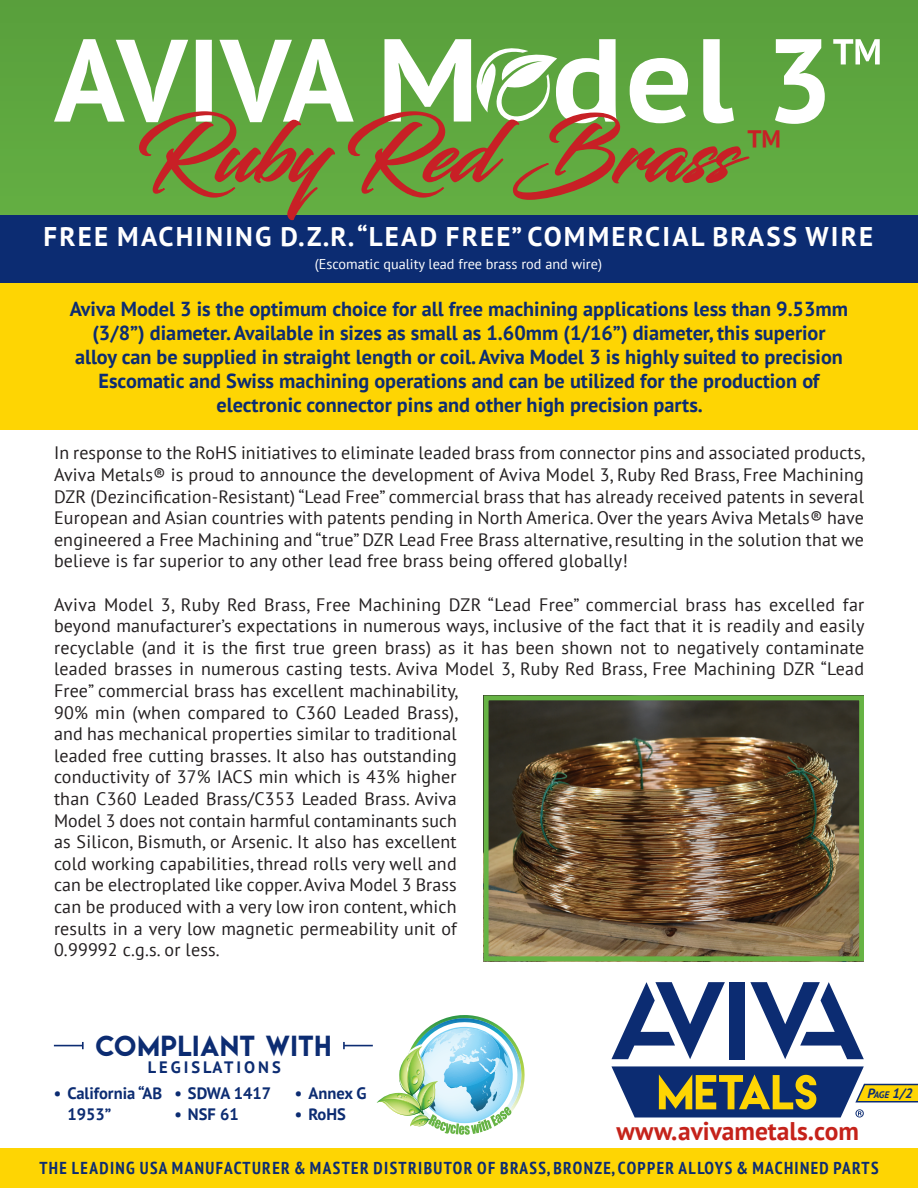
<style>
.page{position:relative;width:918px;height:1188px;background:#fff}
.page>*{position:absolute;margin:0;border:0;box-sizing:border-box;transform-origin:0 0}
.t1{font:82.5px "Blacksword";color:#c82026}
.t2{font:700 27px "PT Sans";letter-spacing:.08em;color:#fff}
.t3{font:25.8px "Lemon Milk";letter-spacing:.035em;color:#0c2c72}
.t4{font:700 25.5px "PT Sans";color:#c5221a}
.t5{font:700 20.25px/24px "PT Sans";color:#0c2c72;text-align:center}
.t6{font:18px/21.6px "PT Sans";letter-spacing:.01em;color:#231f20;text-align:justify}
.t7{font:700 condensed 17.25px "PT Sans";letter-spacing:.08em;color:#0c2c72}
.t8{font:700 16.5px/21px "PT Sans";color:#0c2c72}
.t9{font:700 16.5px "PT Sans";letter-spacing:.18em;color:#0c2c72}
.t10{font:14.25px "PT Sans";color:#fff}
.t11{font:italic 700 9.45px "PT Sans";color:#0c2c72}
.s1{font-size:13.5px}
</style>
<div class="page">
<div style="left:0;top:0;width:918px;height:267px;background:linear-gradient(to right,#59a03c,#5ca43e)"></div>
<img style="left:490px;top:702px;width:368px;height:253px">
<div style="left:484px;top:696px;width:380px;height:265px;border:5px solid #66b344"></div>
<div style="left:0;top:1149px;width:918px;height:39px;background:#fed503"></div>
<div style="left:0;top:283px;width:918px;height:147px;background:#fed503"></div>
<div style="left:730px;top:982px;width:15px;height:77px;background:#0c2c72"></div>
<svg style="left:611px;top:982px;width:114px;height:77px"></svg>
<svg style="left:750px;top:982px;width:114px;height:77px"></svg>
<svg style="left:611px;top:1066px;width:307px;height:52px"></svg>
<svg style="left:54px;top:1042px;width:30px;height:7px"></svg>
<svg style="left:343px;top:1015px;width:182px;height:120px"></svg>
<div style="left:0;top:216px;width:918px;height:67px;background:#0c2c72"></div>
<svg style="left:775px;top:39px;width:50px;height:85px"></svg>
<svg style="left:833px;top:39px;width:47px;height:25px"></svg>
<svg style="left:54px;top:39px;width:695px;height:182px"></svg>
<h1 class="t1" style="left:137px;top:104px;width:646px">Ruby Red Brass <sup>™</sup></h1>
<h2 class="t2" style="left:44px;top:219px;width:831px">FREE MACHINING D.Z.R. “LEAD FREE” COMMERCIAL BRASS WIRE</h2>
<p class="t10" style="left:315px;top:255px;width:289px">(Escomatic quality lead free brass rod and wire)</p>
<p class="t5" style="left:70px;top:296px;width:780px">Aviva Model 3 is the optimum choice for all free machining applications less than 9.53mm (3/8”) diameter. Available in sizes as small as 1.60mm (1/16”) diameter, this superior alloy can be supplied in straight length or coil. Aviva Model 3 is highly suited to precision Escomatic and Swiss machining operations and can be utilized for the production of electronic connector pins and other high precision parts.</p>
<p class="t6" style="left:54px;top:442px;width:812px">In response to the RoHS initiatives to eliminate leaded brass from connector pins and associated products, Aviva Metals® is proud to announce the development of Aviva Model 3, Ruby Red Brass, Free Machining DZR (Dezincification-Resistant) “Lead Free” commercial brass that has already received patents in several European and Asian countries with patents pending in North America. Over the years Aviva Metals® have engineered a Free Machining and “true” DZR Lead Free Brass alternative, resulting in the solution that we believe is far superior to any other lead free brass being offered globally!</p>
<p class="t6" style="left:54px;top:593px;width:812px;text-align:left">Aviva Model 3, Ruby Red Brass, Free Machining DZR “Lead Free” commercial brass has excelled far beyond manufacturer’s expectations in numerous ways, inclusive of the fact that it is readily and easily recyclable (and it is the first true green brass) as it has been shown not to negatively contaminate leaded brasses in numerous casting tests. Aviva Model 3, Ruby Red Brass, Free Machining DZR “Lead Free” commercial brass has excellent machinability,<br>90% min (when compared to C360 Leaded Brass),<br>and has mechanical properties similar to traditional<br>leaded free cutting brasses. It also has outstanding<br>conductivity of 37% IACS min which is 43% higher<br>than C360 Leaded Brass/C353 Leaded Brass. Aviva<br>Model 3 does not contain harmful contaminants such<br>as Silicon, Bismuth, or Arsenic. It also has excellent<br>cold working capabilities, thread rolls very well and<br>can be electroplated like copper. Aviva Model 3 Brass<br>can be produced with a very low iron content, which<br>results in a very low magnetic permeability unit of<br>0.99992 c.g.s. or less.</p>
<h3 class="t3" style="left:96px;top:1028px;width:237px">COMPLIANT WITH</h3>
<p class="t8" style="left:67px;top:1082px;width:96px;text-indent:-13px">• California “AB<br>1953”</p>
<p class="t8" style="left:174px;top:1082px;width:98px">• SDWA 1417</p>
<p class="t9" style="left:148px;top:1056px;width:135px">LEGISLATIONS</p>
<p class="t8" style="left:295px;top:1082px;width:73px">• Annex G</p>
<p class="t8" style="left:295px;top:1103px;width:52px">• RoHS</p>
<p class="t8" style="left:174px;top:1103px;width:66px">• NSF 61</p>
<h3 class="t4" style="left:616px;top:1114px;width:244px">www.avivametals.com</h3>
<p class="t11" style="left:867px;top:1088px;width:47px"><span class="s1">P</span>age <span class="s1">1/2</span></p>
<p class="t7" style="left:39px;top:1157px;width:841px">THE LEADING USA MANUFACTURER &amp; MASTER DISTRIBUTOR OF BRASS, BRONZE, COPPER ALLOYS &amp; MACHINED PARTS</p>
</div>
